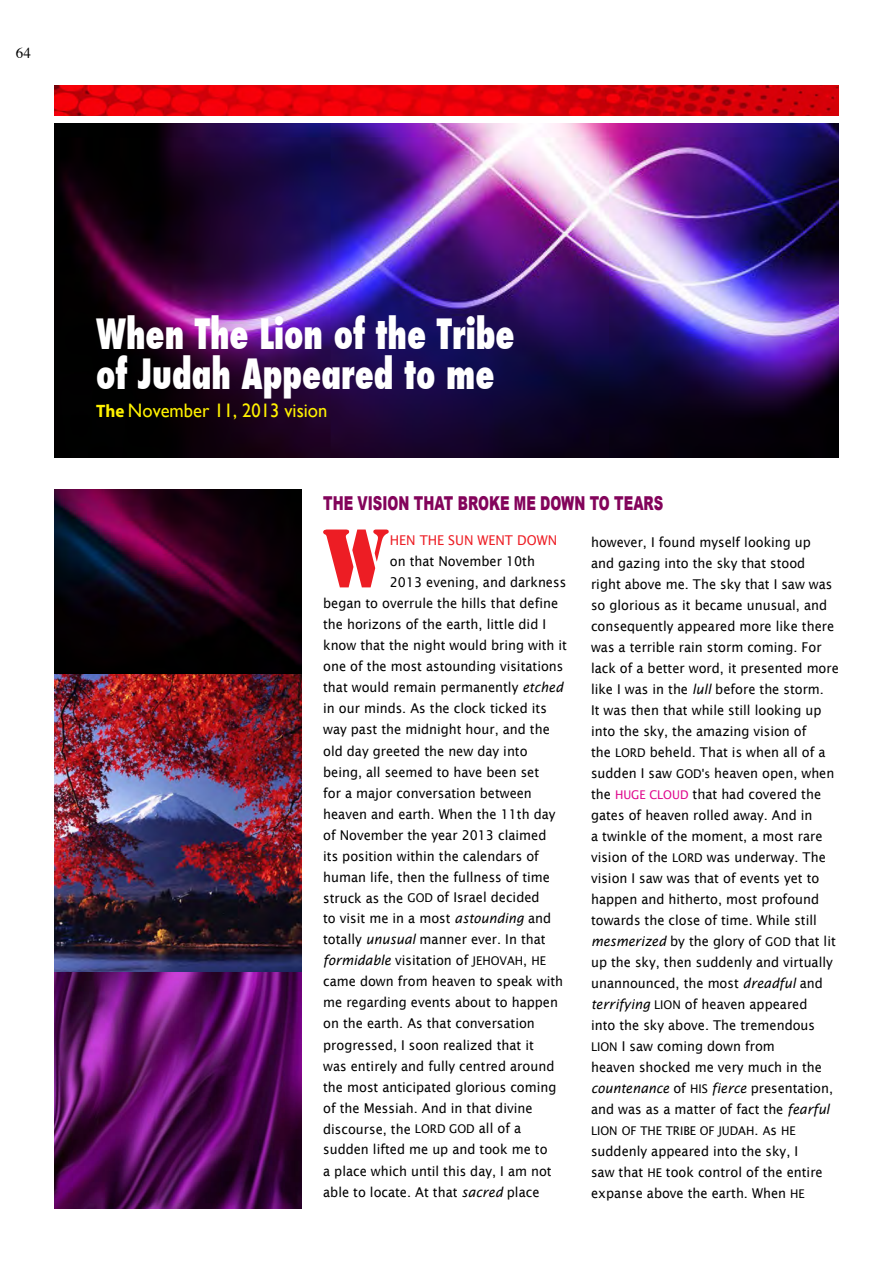
<style>
.page{position:relative;width:893px;height:1263px;background:#fff}
.page>*{position:absolute;margin:0;border:0;box-sizing:border-box;transform-origin:0 0}
.t1{font:77.4px "Stencil Std";color:#ed1d24;scale:.95 1}
.t2{font:800 condensed 40.8px/39.6px "Futura";color:#fff;scale:.86 1}
.t3{font:19.5px "Gill Sans";color:#fff200;scale:.95 1}
.t4{font:900 19.2px "Arial";color:#83045b;scale:.69 1}
.t5{font:15px "Times";color:#000}
.t6{font:13.5px/21px "Lucida Sans";color:#000;scale:.95 1}
.t7{font:13.5px "Lucida Sans";color:#ed1d24;scale:.95 1}
.t8{font:12px "Lucida Sans";color:#000;scale:.95 1}
.s1{font-family:"Myriad Pro";font-weight:700;font-size:18px}
.s2{font-style:italic}
.s3{font-size:12px}
.s4{font-size:12px;color:#df068c}
.s5{font-size:13.5px}
</style>
<div class="page">
<img style="left:54px;top:124px;width:785px;height:333px">
<img style="left:54px;top:85px;width:785px;height:30px">
<img style="left:54px;top:489px;width:247px;height:185px">
<img style="left:54px;top:674px;width:247px;height:535px">
<p class="t5" style="left:16px;top:38px;width:16px">64</p>
<h2 class="t2" style="left:96px;top:314px;width:488px">When The Lion of the Tribe of Judah Appeared to me</h2>
<h3 class="t3" style="left:96px;top:399px;width:245px"><span class="s1">The</span> November 11, 2013 vision</h3>
<h3 class="t4" style="left:323px;top:489px;width:494px">THE VISION THAT BROKE ME DOWN TO TEARS</h3>
<h1 class="t1" style="left:322px;top:508px;width:73px">W</h1>
<p class="t7" style="left:390px;top:533px;width:178px">hen the sun went down</p>
<p class="t6" style="left:591px;top:531px;width:262px">however, I found myself looking up<br>and gazing into the sky that stood<br>right above me. The sky that I saw was so glorious as it became unusual, and consequently appeared more like there was a terrible rain storm coming. For lack of a better word, it presented more like I was in the <span class="s2">lull</span> before the storm.<br>It was then that while still looking up into the sky, the amazing vision of<br>the <span class="s3">LORD</span> beheld. That is when all of a sudden I saw <span class="s3">GOD's</span> heaven open, when the <span class="s4">huge cloud</span> that had covered the gates of heaven rolled away. And in<br>a twinkle of the moment, a most rare vision of the <span class="s3">LORD</span> was underway. The vision I saw was that of events yet to happen and hitherto, most profound towards the close of time. While still <span class="s2">mesmerized</span> by the glory of <span class="s3">GOD</span> that lit up the sky, then suddenly and virtually unannounced, the most <span class="s2">dreadful</span> and <span class="s2">terrifying</span> <span class="s3">LION</span> of heaven appeared<br>into the sky above. The tremendous<br><span class="s3">LION</span> I saw coming down from<br>heaven shocked me very much in the <span class="s2">countenance</span> of <span class="s3">H IS</span> <span class="s2">fierce</span> presentation, and was as a matter of fact the <span class="s2">fearful</span></p>
<p class="t8" style="left:591px;top:1124px;width:209px">LION of the tri be of Judah<span class="s5">.</span> A<span class="s5">s</span> HE</p>
<p class="t6" style="left:591px;top:1140px;width:245px">suddenly appeared into the sky, I saw that <span class="s3">HE</span> took control of the entire expanse above the earth. When <span class="s3">HE</span></p>
<p class="t6" style="left:390px;top:551px;width:154px">on that November 10th</p>
<p class="t6" style="left:390px;top:572px;width:187px">2013 evening, and darkness</p>
<p class="t6" style="left:323px;top:593px;width:249px">began to overrule the hills that define</p>
<p class="t6" style="left:323px;top:614px;width:236px">the horizons of the earth, little did I</p>
<p class="t6" style="left:323px;top:635px;width:258px">know that the night would bring with it</p>
<p class="t6" style="left:323px;top:656px;width:254px">one of the most astounding visitations</p>
<p class="t6" style="left:323px;top:677px;width:254px">that would remain permanently <span class="s2">etched</span></p>
<p class="t6" style="left:323px;top:698px;width:237px">in our minds. As the clock ticked its</p>
<p class="t6" style="left:323px;top:719px;width:240px">way past the midnight hour, and the</p>
<p class="t6" style="left:323px;top:740px;width:217px">old day greeted the new day into</p>
<p class="t6" style="left:323px;top:761px;width:229px">being, all seemed to have been set</p>
<p class="t6" style="left:323px;top:782px;width:221px">for a major conversation between</p>
<p class="t6" style="left:323px;top:803px;width:246px">heaven and earth. When the 11th day</p>
<p class="t6" style="left:323px;top:824px;width:236px">of November the year 2013 claimed</p>
<p class="t6" style="left:323px;top:845px;width:229px">its position within the calendars of</p>
<p class="t6" style="left:323px;top:866px;width:240px">human life, then the fullness of time</p>
<p class="t6" style="left:323px;top:887px;width:229px">struck as the <span class="s3">GOD</span> of Israel decided</p>
<p class="t6" style="left:323px;top:908px;width:242px">to visit me in a most <span class="s2">astounding</span> and</p>
<p class="t6" style="left:323px;top:929px;width:236px">totally <span class="s2">unusual</span> manner ever. In that</p>
<p class="t6" style="left:323px;top:950px;width:170px"><span class="s2">formidable</span> visitation of <span class="s3">JEHO</span></p>
<p class="t8" style="left:500px;top:954px;width:42px">VAH <span class="s5">,</span> HE</p>
<p class="t6" style="left:323px;top:971px;width:254px">came down from heaven to speak with me regarding events about to happen on the earth. As that conversation progressed, I soon realized that it<br>was entirely and fully centred around the most anticipated glorious coming of the Messiah. And in that divine discourse, the <span class="s3">LORD GOD</span> all of a sudden lifted me up and took me to<br>a place which until this day, I am not able to locate. At that <span class="s2">sacred</span> place</p>
</div>
